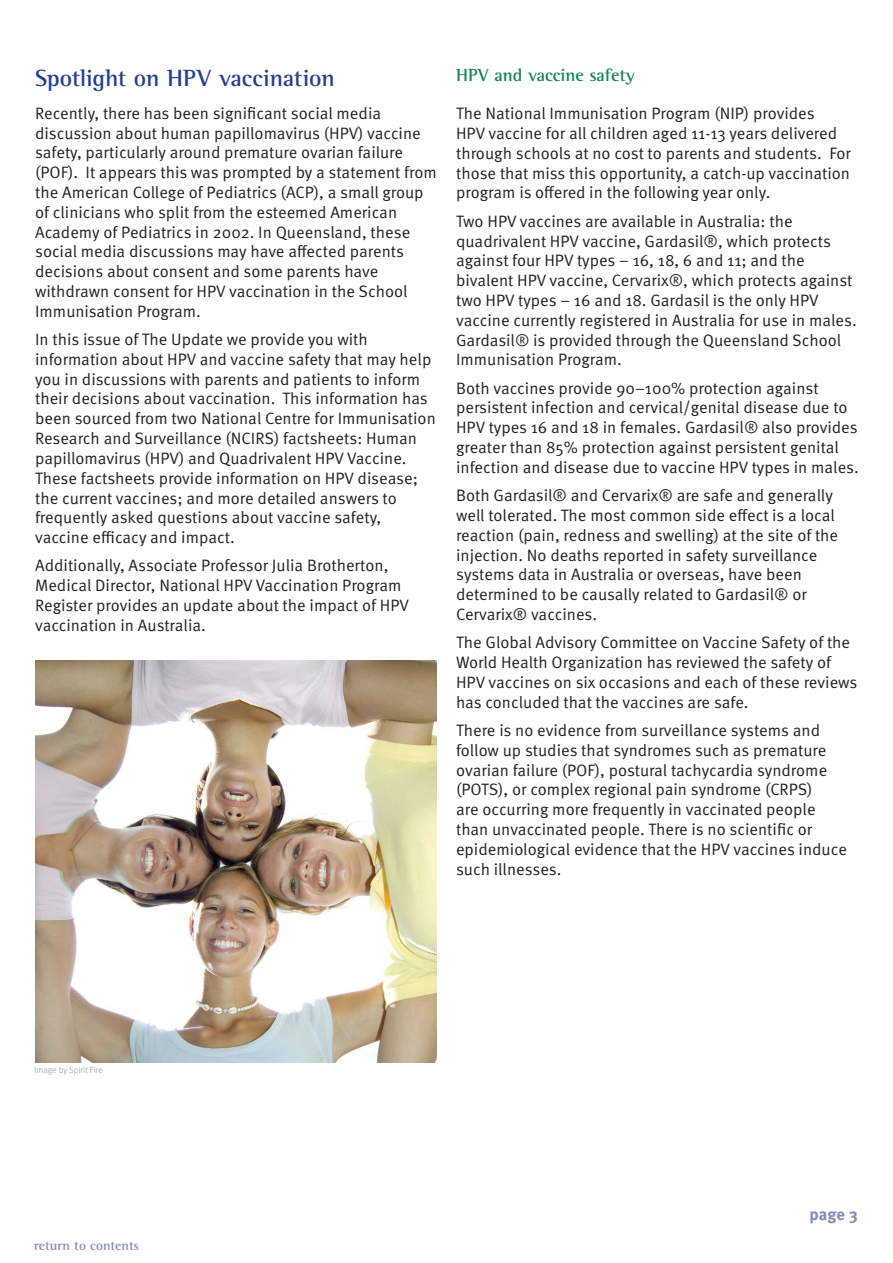
<style>
.page{position:relative;width:893px;height:1263px;background:#fff}
.page>*{position:absolute;margin:0;border:0;box-sizing:border-box;transform-origin:0 0}
.Lev_2_Underline_head{font:700 24px "Rotis Semi Serif Pro";letter-spacing:-.005em;color:#253f8e}
.Green_lev_3_sub{font:700 18px "Rotis Semi Serif Pro";color:#148550}
.Main_paragraph_style{font:16.5px/19.8px "Meta OT Norm";color:#231f20}
.t1{font:700 16.5px "Meta OT";color:#8688ba}
.t2{font:700 13.5px "Rotis Semi Serif Pro";color:#8688ba}
.Main_paragraph_style-2{font:300 9px "Meta OT";color:#95979a}
</style>
<div class="page">
<img style="left:35px;top:660px;width:402px;height:402px">
<p class="Lev_2_Underline_head" style="left:35px;top:64px;width:301px">Spotlight on HPV vaccination</p>
<p class="Green_lev_3_sub" style="left:456px;top:64px;width:181px">HPV and vaccine safety</p>
<p class="Main_paragraph_style" style="left:35px;top:103px;width:403px">Recently, there has been significant social media discussion about human papillomavirus (HPV) vaccine safety, particularly around premature ovarian failure (POF). It appears this was prompted by a statement from the American College of Pediatrics (ACP), a small group of clinicians who split from the esteemed American Academy of Pediatrics in 2002. In Queensland, these social media discussions may have affected parents decisions about consent and some parents have withdrawn consent for HPV vaccination in the School Immunisation Program.</p>
<p class="Main_paragraph_style" style="left:35px;top:330px;width:402px">In this issue of The Update we provide you with information about HPV and vaccine safety that may help you in discussions with parents and patients to inform their decisions about vaccination. This information has been sourced from two National Centre for Immunisation Research and Surveillance (NCIRS) factsheets: Human papillomavirus (HPV) and Quadrivalent HPV Vaccine.<br>These factsheets provide information on HPV disease; the current vaccines; and more detailed answers to frequently asked questions about vaccine safety, vaccine efficacy and impact.</p>
<p class="Main_paragraph_style" style="left:35px;top:556px;width:375px">Additionally, Associate Professor Julia Brotherton, Medical Director, National HPV Vaccination Program Register provides an update about the impact of HPV vaccination in Australia.</p>
<p class="Main_paragraph_style" style="left:456px;top:104px;width:396px">The National Immunisation Program (NIP) provides<br>HPV vaccine for all children aged 11-13 years delivered through schools at no cost to parents and students. For those that miss this opportunity, a catch-up vaccination program is offered in the following year only.</p>
<p class="Main_paragraph_style" style="left:456px;top:211px;width:402px">Two HPV vaccines are available in Australia: the quadrivalent HPV vaccine, Gardasil®, which protects against four HPV types – 16, 18, 6 and 11; and the bivalent HPV vaccine, Cervarix®, which protects against two HPV types – 16 and 18. Gardasil is the only HPV vaccine currently registered in Australia for use in males.<br>Gardasil® is provided through the Queensland School Immunisation Program.</p>
<p class="Main_paragraph_style" style="left:456px;top:378px;width:404px">Both vaccines provide 90–100% protection against persistent infection and cervical/genital disease due to HPV types 16 and 18 in females. Gardasil® also provides greater than 85% protection against persistent genital infection and disease due to vaccine HPV types in males.</p>
<p class="Main_paragraph_style" style="left:456px;top:486px;width:384px">Both Gardasil® and Cervarix® are safe and generally well tolerated. The most common side effect is a local reaction (pain, redness and swelling) at the site of the injection. No deaths reported in safety surveillance systems data in Australia or overseas, have been determined to be causally related to Gardasil® or Cervarix® vaccines.</p>
<p class="Main_paragraph_style" style="left:456px;top:633px;width:403px">The Global Advisory Committee on Vaccine Safety of the World Health Organization has reviewed the safety of HPV vaccines on six occasions and each of these reviews has concluded that the vaccines are safe.</p>
<p class="Main_paragraph_style" style="left:456px;top:720px;width:392px">There is no evidence from surveillance systems and follow up studies that syndromes such as premature ovarian failure (POF), postural tachycardia syndrome (POTS), or complex regional pain syndrome (CRPS)<br>are occurring more frequently in vaccinated people than unvaccinated people. There is no scientific or epidemiological evidence that the HPV vaccines induce such illnesses.</p>
<p class="Main_paragraph_style-2" style="left:34px;top:1064px;width:70px">Image by Spirit Fire</p>
<p class="t2" style="left:34px;top:1237px;width:106px">return to contents</p>
<p class="t1" style="left:810px;top:1204px;width:50px">page 3</p>
</div>
